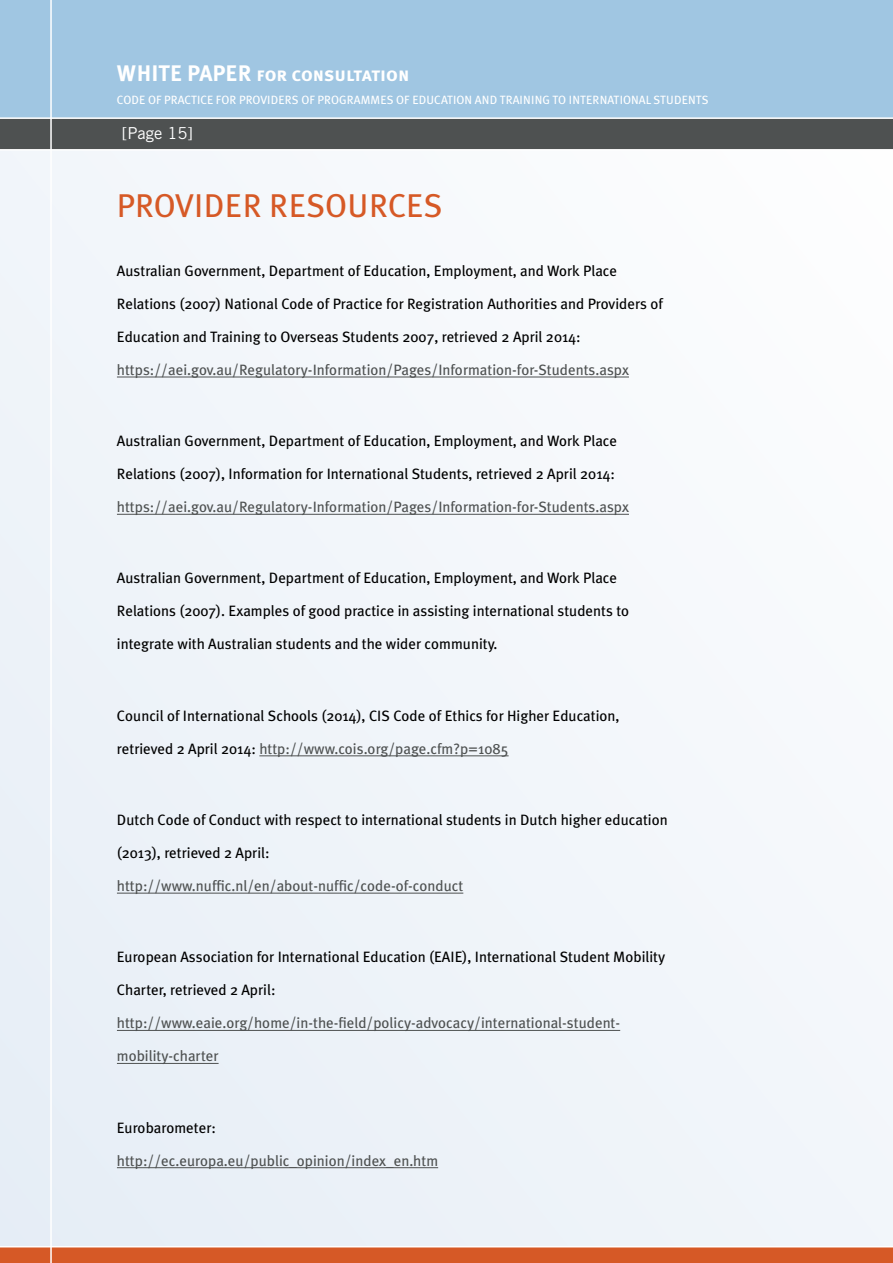
<style>
.page{position:relative;width:893px;height:1263px;background:#fff}
.page>*{position:absolute;margin:0;border:0;box-sizing:border-box;transform-origin:0 0}
.t1{font:33px "Meta Plus";color:#d65926}
.t2{font:19.5px "Meta Plus Bold Caps";color:#fff}
.t3{font:16.5px "Trade Gothic";color:#fff}
.t4{font:15px "Meta Plus";color:#000}
.t5{font:15px "Meta Plus";color:#4e5151}
.t6{font:12px "Meta Plus";color:#fff}
.s1{font-size:22.5px}
.s2{color:#000}
</style>
<div class="page">
<div style="left:0;top:133px;width:893px;height:1130px;background:#f1f5fa"></div>
<div style="left:0;top:0;width:893px;height:128px;background:#a0c6e2"></div>
<svg style="left:0;top:117px;width:893px;height:34px;background:#606364"></svg>
<svg style="left:0;top:1246px;width:893px;height:17px;background:#d96739"></svg>
<hr style="left:50px;top:0;width:2px;height:1263px;background:#fff">
<hr style="left:117px;top:377px;width:512px;height:1px;background:#4e5151">
<hr style="left:117px;top:514px;width:512px;height:1px;background:#4e5151">
<hr style="left:259px;top:756px;width:250px;height:1px;background:#4e5151">
<hr style="left:117px;top:893px;width:346px;height:1px;background:#4e5151">
<hr style="left:117px;top:1030px;width:503px;height:1px;background:#4e5151">
<hr style="left:117px;top:1063px;width:102px;height:1px;background:#4e5151">
<hr style="left:117px;top:1167px;width:321px;height:1px;background:#4e5151">
<h2 class="t2" style="left:117px;top:63px;width:294px"><span class="s1">WHITE PAPER</span> for consultation</h2>
<p class="t6" style="left:117px;top:93px;width:593px">CODE OF PRACTICE FOR PROVIDERS OF PROGRAMMES OF EDUCATION AND TRAINING TO INTERNATIONAL STUDENTS</p>
<p class="t3" style="left:122px;top:124px;width:73px">[Page 15]</p>
<h1 class="t1" style="left:117px;top:187px;width:327px">PROVIDER RESOURCES</h1>
<p class="t4" style="left:117px;top:262px;width:502px">Australian Government, Department of Education, Employment, and Work Place</p>
<p class="t4" style="left:117px;top:295px;width:547px">Relations (2007) National Code of Practice for Registration Authorities and Providers of</p>
<p class="t4" style="left:117px;top:328px;width:465px">Education and Training to Overseas Students 2007, retrieved 2 April 2014:</p>
<p class="t5" style="left:117px;top:361px;width:513px">https://aei.gov.au/Regulatory-Information/Pages/Information-for-Students.aspx</p>
<p class="t4" style="left:117px;top:432px;width:502px">Australian Government, Department of Education, Employment, and Work Place</p>
<p class="t4" style="left:117px;top:465px;width:500px">Relations (2007), Information for International Students, retrieved 2 April 2014:</p>
<p class="t5" style="left:117px;top:498px;width:513px">https://aei.gov.au/Regulatory-Information/Pages/Information-for-Students.aspx</p>
<p class="t4" style="left:117px;top:569px;width:502px">Australian Government, Department of Education, Employment, and Work Place</p>
<p class="t4" style="left:117px;top:602px;width:514px">Relations (2007). Examples of good practice in assisting international students to</p>
<p class="t4" style="left:117px;top:635px;width:382px">integrate with Australian students and the wider community.</p>
<p class="t4" style="left:117px;top:707px;width:504px">Council of International Schools (2014), CIS Code of Ethics for Higher Education,</p>
<p class="t5" style="left:117px;top:740px;width:393px"><span class="s2">retrieved 2 April 2014:</span> http://www.cois.org/page.cfm?p=1085</p>
<p class="t4" style="left:117px;top:811px;width:552px">Dutch Code of Conduct with respect to international students in Dutch higher education</p>
<p class="t4" style="left:117px;top:844px;width:154px">(2013), retrieved 2 April:</p>
<p class="t5" style="left:117px;top:877px;width:348px">http://www.nuffic.nl/en/about-nuffic/code-of-conduct</p>
<p class="t4" style="left:117px;top:948px;width:550px">European Association for International Education (EAIE), International Student Mobility</p>
<p class="t4" style="left:117px;top:981px;width:160px">Charter, retrieved 2 April:</p>
<p class="t5" style="left:117px;top:1014px;width:505px">http://www.eaie.org/home/in-the-field/policy-advocacy/international-student-</p>
<p class="t5" style="left:117px;top:1047px;width:103px">mobility-charter</p>
<p class="t4" style="left:117px;top:1119px;width:101px">Eurobarometer:</p>
<p class="t5" style="left:117px;top:1152px;width:323px">http://ec.europa.eu/public_opinion/index_en.htm</p>
</div>
